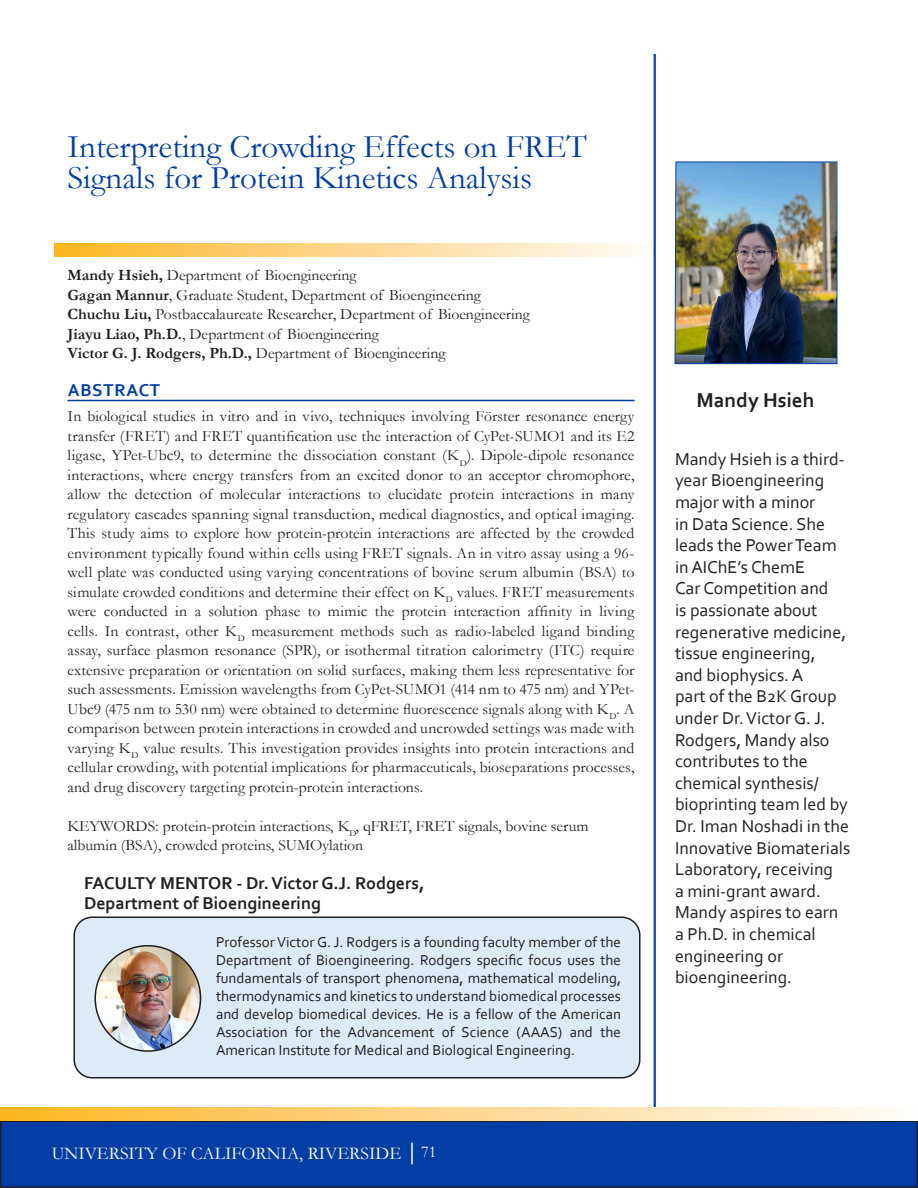
<style>
.page{position:relative;width:918px;height:1188px;background:#fff}
.page>*{position:absolute;margin:0;border:0;box-sizing:border-box;transform-origin:0 0}
.Figure-Table_Styles{font:33px/31.5px "Garamond";color:#003da5}
.t1{font:700 21px "Corbel";color:#231f20}
.t2{font:18px/21.6px "Corbel";color:#231f20}
.t3{font:700 18px/19.5px "Corbel";color:#231f20}
.t4{font:18px "Garamond";color:#fff}
.t5{font:700 18px "Corbel";letter-spacing:.04em;color:#003da5}
.t6{font:15.75px/19.5px "Garamond";color:#231f20}
.t7{font:15px/18px "Corbel";color:#231f20;text-align:justify}
.s1{font-weight:700}
.s2{font-size:16.5px}
</style>
<div class="page">
<div style="left:1px;top:1121px;width:916px;height:66px;background:#003da5"></div>
<div style="left:0;top:1120px;width:918px;height:68px;border:2px solid #231f20"></div>
<svg style="left:55px;top:243px;width:599px;height:13px;background:#fdd88f"></svg>
<hr style="left:655px;top:54px;width:1px;height:1053px;background:#003da5">
<hr style="left:654px;top:54px;width:1px;height:1053px;background:#003da5">
<div style="left:74px;top:917px;width:566px;height:161px;background:#deeaf6;border-radius:18px"></div>
<div style="left:74px;top:916px;width:566px;height:162px;border:2px solid #231f20;border-radius:18px"></div>
<img style="left:95px;top:946px;width:106px;height:105px;border-radius:53px">
<div style="left:94px;top:945px;width:107px;height:107px;border:2px solid #231f20;border-radius:50%"></div>
<img style="left:674px;top:161px;width:164px;height:203px">
<svg style="left:0;top:1107px;width:887px;height:13px;background:#fdd78b"></svg>
<hr style="left:68px;top:400px;width:566px;height:1px;background:#003da5">
<p class="Figure-Table_Styles" style="left:68px;top:130px;width:521px">Interpreting Crowding Effects on FRET<br>Signals for Protein Kinetics Analysis</p>
<p class="t6" style="left:68px;top:265px;width:464px"><span class="s1">Mandy Hsieh,</span> Department of Bioengineering<br><span class="s1">Gagan Mannur</span>, Graduate Student, Department of Bioengineering<br><span class="s1">Chuchu Liu,</span> Postbaccalaureate Researcher, Department of Bioengineering</p>
<p class="t6" style="left:68px;top:324px;width:313px"><span class="s1">Jiayu Liao, Ph.D.</span>, Department of Bioengineering</p>
<p class="t6" style="left:68px;top:343px;width:379px"><span class="s1">Victor G. J. Rodgers, Ph.D.,</span> Department of Bioengineering</p>
<p class="t5" style="left:68px;top:378px;width:94px">ABSTRACT</p>
<p class="t6" style="left:68px;top:406px;width:569px;text-align:justify">In biological studies in vitro and in vivo, techniques involving Förster resonance energy transfer (FRET) and FRET quantification use the interaction of CyPet-SUMO1 and its E2 ligase, YPet-Ubc9, to determine the dissociation constant (K<sub>D</sub>). Dipole-dipole resonance interactions, where energy transfers from an excited donor to an acceptor chromophore, allow the detection of molecular interactions to elucidate protein interactions in many regulatory cascades spanning signal transduction, medical diagnostics, and optical imaging.<br>This study aims to explore how protein-protein interactions are affected by the crowded environment typically found within cells using FRET signals. An in vitro assay using a 96- well plate was conducted using varying concentrations of bovine serum albumin (BSA) to simulate crowded conditions and determine their effect on K<sub>D</sub> values. FRET measurements were conducted in a solution phase to mimic the protein interaction affinity in living cells. In contrast, other K<sub>D</sub> measurement methods such as radio-labeled ligand binding assay, surface plasmon resonance (SPR), or isothermal titration calorimetry (ITC) require extensive preparation or orientation on solid surfaces, making them less representative for such assessments. Emission wavelengths from CyPet-SUMO1 (414 nm to 475 nm) and YPet-Ubc9 (475 nm to 530 nm) were obtained to determine fluorescence signals along with K<sub>D</sub>. A comparison between protein interactions in crowded and uncrowded settings was made with varying K<sub>D</sub> value results. This investigation provides insights into protein interactions and cellular crowding, with potential implications for pharmaceuticals, bioseparations processes, and drug discovery targeting protein-protein interactions.</p>
<p class="t6" style="left:68px;top:816px;width:523px">KEYWORDS: protein-protein interactions, K<sub>D</sub>, qFRET, FRET signals, bovine serum albumin (BSA), crowded proteins, SUMOylation</p>
<p class="t3" style="left:84px;top:873px;width:342px">FACULTY MENTOR - Dr. Victor G.J. Rodgers,<br>Department of Bioengineering</p>
<p class="t7" style="left:216px;top:932px;width:407px">Professor Victor G. J. Rodgers is a founding faculty member of the Department of Bioengineering. Rodgers specific focus uses the fundamentals of transport phenomena, mathematical modeling, thermodynamics and kinetics to understand biomedical processes and develop biomedical devices. He is a fellow of the American Association for the Advancement of Science (AAAS) and the American Institute for Medical and Biological Engineering.</p>
<p class="t4" style="left:52px;top:1141px;width:386px">UNIVERSITY OF CALIFORNIA, RIVERSIDE │<span class="s2">71</span></p>
<p class="t1" style="left:696px;top:387px;width:119px">Mandy Hsieh</p>
<p class="t2" style="left:675px;top:448px;width:177px">Mandy Hsieh is a third&shy;year Bioengineering major with a minor<br>in Data Science. She leads the Power Team in AIChE’s ChemE<br>Car Competition and<br>is passionate about regenerative medicine, tissue engineering,<br>and biophysics. A<br>part of the B2K Group under Dr. Victor G. J.<br>Rodgers, Mandy also contributes to the chemical synthesis/ bioprinting team led by<br>Dr. Iman Noshadi in the<br>Innovative Biomaterials<br>Laboratory, receiving<br>a mini-grant award.<br>Mandy aspires to earn a Ph.D. in chemical engineering or bioengineering.</p>
</div>
